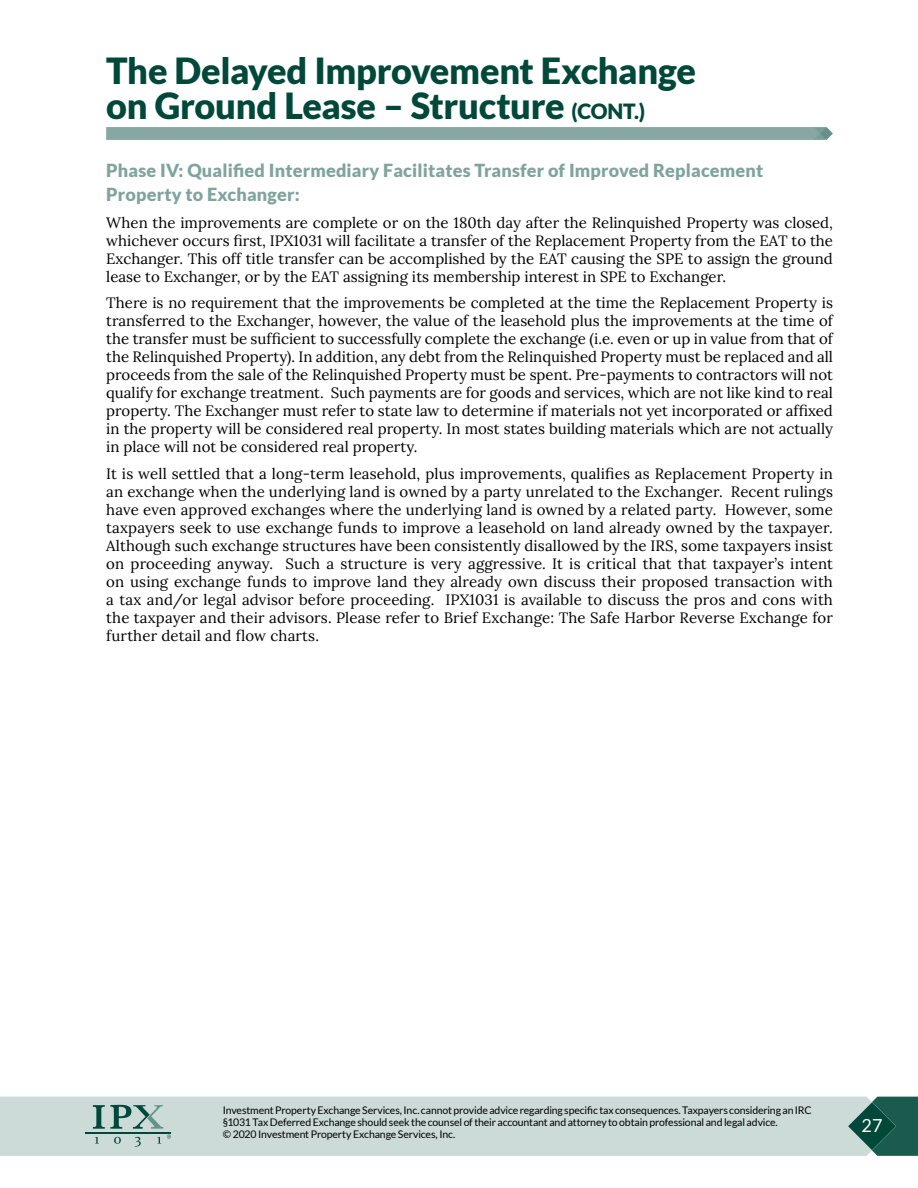
<style>
.page{position:relative;width:918px;height:1188px;background:#fff}
.page>*{position:absolute;margin:0;border:0;box-sizing:border-box;transform-origin:0 0}
.t1{font:900 36px/34.5px "Lato";letter-spacing:-.01em;color:#00483a}
.t2{font:900 18px/24px "Lato";letter-spacing:.01em;color:#80a49d}
.t3{font:18px "Lato";color:#fff}
.t4{font:15px/18px "Lora";color:#000;text-align:justify}
.t5{font:10.5px/12px "Lato";letter-spacing:-.01em;color:#000}
.s1{font-size:21px}
</style>
<div class="page">
<div style="left:0;top:1097px;width:848px;height:59px;background:#ccdad8"></div>
<svg style="left:848px;top:1097px;width:70px;height:59px;background:#3a7167"></svg>
<svg style="left:167px;top:1135px;width:4px;height:4px"></svg>
<svg style="left:95px;top:1137px;width:4px;height:7px"></svg>
<svg style="left:114px;top:1137px;width:7px;height:7px"></svg>
<svg style="left:135px;top:1137px;width:6px;height:10px"></svg>
<svg style="left:157px;top:1137px;width:4px;height:7px"></svg>
<svg style="left:93px;top:1105px;width:70px;height:24px;background:#8aaba5"></svg>
<hr style="left:85px;top:1132px;width:86px;height:2px;background:#00483a">
<div style="left:106px;top:127px;width:727px;height:13px;background:#87a8a2"></div>
<h1 class="t1" style="left:106px;top:53px;width:591px">The Delayed Improvement Exchange on Ground Lease – Structure <span class="s1">(CONT.)</span></h1>
<p class="t2" style="left:106px;top:159px;width:659px">Phase IV: Qualified Intermediary Facilitates Transfer of Improved Replacement<br>Property to Exchanger:</p>
<p class="t4" style="left:106px;top:213px;width:728px">When the improvements are complete or on the 180th day after the Relinquished Property was closed, whichever occurs first, IPX1031 will facilitate a transfer of the Replacement Property from the EAT to the Exchanger. This off title transfer can be accomplished by the EAT causing the SPE to assign the ground lease to Exchanger, or by the EAT assigning its membership interest in SPE to Exchanger.</p>
<p class="t4" style="left:106px;top:293px;width:728px">There is no requirement that the improvements be completed at the time the Replacement Property is transferred to the Exchanger, however, the value of the leasehold plus the improvements at the time of the transfer must be sufficient to successfully complete the exchange (i.e. even or up in value from that of the Relinquished Property). In addition, any debt from the Relinquished Property must be replaced and all proceeds from the sale of the Relinquished Property must be spent. Pre-payments to contractors will not qualify for exchange treatment. Such payments are for goods and services, which are not like kind to real property. The Exchanger must refer to state law to determine if materials not yet incorporated or affixed in the property will be considered real property. In most states building materials which are not actually in place will not be considered real property.</p>
<p class="t4" style="left:106px;top:464px;width:728px">It is well settled that a long-term leasehold, plus improvements, qualifies as Replacement Property in an exchange when the underlying land is owned by a party unrelated to the Exchanger. Recent rulings have even approved exchanges where the underlying land is owned by a related party. However, some taxpayers seek to use exchange funds to improve a leasehold on land already owned by the taxpayer.<br>Although such exchange structures have been consistently disallowed by the IRS, some taxpayers insist on proceeding anyway. Such a structure is very aggressive. It is critical that that taxpayer’s intent on using exchange funds to improve land they already own discuss their proposed transaction with a tax and/or legal advisor before proceeding. IPX1031 is available to discuss the pros and cons with the taxpayer and their advisors. Please refer to Brief Exchange: The Safe Harbor Reverse Exchange for further detail and flow charts.</p>
<p class="t5" style="left:223px;top:1104px;width:590px">Investment Property Exchange Services, Inc. cannot provide advice regarding specific tax consequences. Taxpayers considering an IRC §1031 Tax Deferred Exchange should seek the counsel of their accountant and attorney to obtain professional and legal advice.<br>© 2020 Investment Property Exchange Services, Inc.</p>
<p class="t3" style="left:862px;top:1115px;width:22px">27</p>
</div>
